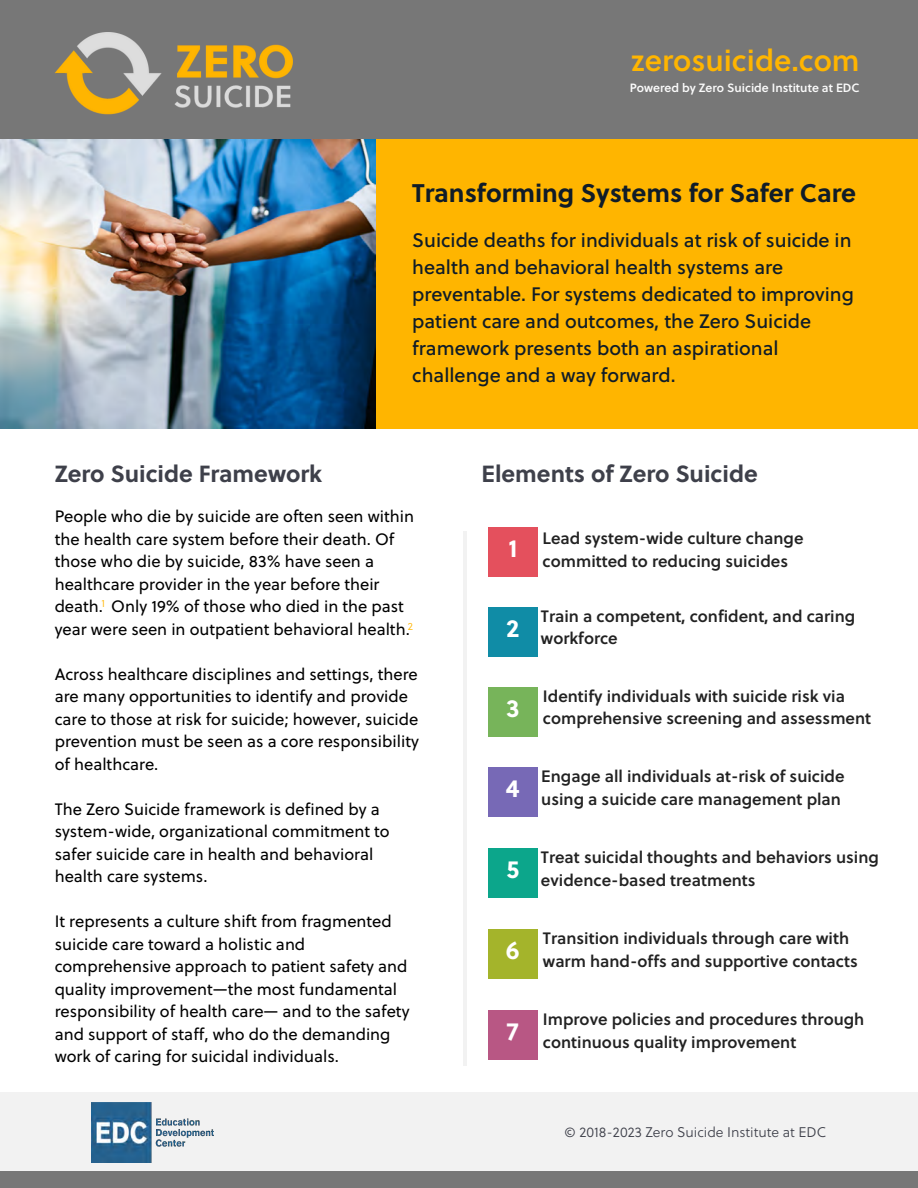
<style>
.page{position:relative;width:918px;height:1188px;background:#fff}
.page>*{position:absolute;margin:0;border:0;box-sizing:border-box;transform-origin:0 0}
.t1{font:30px "Soleil Sb";color:#ffb500}
.t2{font:700 25.5px "Soleil";color:#101c28}
.t3{font:700 24.9px "Soleil";color:#fff}
.t4{font:700 23.4px "Soleil";color:#3e404a}
.t5{font:19.5px/27px "Soleil Bk";color:#101c28}
.t6{font:16.5px/22.5px "Soleil";color:#000}
.t7{font:16.5px/22.5px "Soleil Sb";color:#222}
.t8{font:13.95px "Soleil Lt";color:#3e404a}
.t9{font:12px "Soleil Sb";color:#fbfbfb}
.t10{font:10.5px "Soleil Lt";color:#ffb500}
</style>
<div class="page">
<div style="left:0;top:0;width:918px;height:143px;background:#777"></div>
<div style="left:0;top:139px;width:918px;height:289px;background:#ffb500"></div>
<div style="left:0;top:1093px;width:918px;height:83px;background:#f2f2f2"></div>
<img style="left:92px;top:1103px;width:121px;height:59px">
<img style="left:0;top:139px;width:376px;height:289px">
<hr style="left:463px;top:531px;width:3px;height:535px;background:#f2f2f2">
<div style="left:488px;top:527px;width:50px;height:49px;background:#e4505d"></div>
<div style="left:488px;top:607px;width:50px;height:50px;background:#108ca6"></div>
<div style="left:488px;top:687px;width:50px;height:50px;background:#77b45a"></div>
<div style="left:488px;top:767px;width:50px;height:49px;background:#7769b6"></div>
<div style="left:488px;top:849px;width:50px;height:49px;background:#0ca68b"></div>
<div style="left:488px;top:929px;width:50px;height:49px;background:#a4b42b"></div>
<div style="left:488px;top:1010px;width:50px;height:49px;background:#b85784"></div>
<div style="left:0;top:1171px;width:918px;height:17px;background:#777"></div>
<img style="left:55px;top:32px;width:237px;height:83px">
<h1 class="t1" style="left:631px;top:47px;width:230px">zerosuicide.com</h1>
<p class="t9" style="left:630px;top:82px;width:231px">Powered by Zero Suicide Institute at EDC</p>
<h2 class="t2" style="left:412px;top:181px;width:445px">Transforming Systems for Safer Care</h2>
<p class="t5" style="left:412px;top:229px;width:443px">Suicide deaths for individuals at risk of suicide in health and behavioral health systems are preventable. For systems dedicated to improving patient care and outcomes, the Zero Suicide framework presents both an aspirational challenge and a way forward.</p>
<h3 class="t4" style="left:55px;top:463px;width:269px">Zero Suicide Framework</h3>
<h3 class="t4" style="left:482px;top:463px;width:278px">Elements of Zero Suicide</h3>
<p class="t6" style="left:55px;top:507px;width:361px">People who die by suicide are often seen within the health care system before their death. Of those who die by suicide, 83% have seen a healthcare provider in the year before their death. Only 19% of those who died in the past year were seen in outpatient behavioral health.</p>
<p class="t6" style="left:55px;top:664px;width:366px">Across healthcare disciplines and settings, there are many opportunities to identify and provide care to those at risk for suicide; however, suicide prevention must be seen as a core responsibility of healthcare.</p>
<p class="t6" style="left:55px;top:799px;width:337px">The Zero Suicide framework is defined by a system-wide, organizational commitment to safer suicide care in health and behavioral health care systems.</p>
<p class="t6" style="left:55px;top:912px;width:356px">It represents a culture shift from fragmented suicide care toward a holistic and comprehensive approach to patient safety and quality improvement—the most fundamental responsibility of health care— and to the safety and support of staff, who do the demanding work of caring for suicidal individuals.</p>
<p class="t10" style="left:102px;top:599px;width:5px">1</p>
<p class="t10" style="left:408px;top:621px;width:7px">2</p>
<h3 class="t3" style="left:508px;top:537px;width:10px">1</h3>
<h3 class="t3" style="left:506px;top:617px;width:15px">2</h3>
<h3 class="t3" style="left:506px;top:697px;width:15px">3</h3>
<h3 class="t3" style="left:506px;top:777px;width:15px">4</h3>
<h3 class="t3" style="left:506px;top:858px;width:14px">5</h3>
<h3 class="t3" style="left:506px;top:939px;width:15px">6</h3>
<h3 class="t3" style="left:507px;top:1020px;width:13px">7</h3>
<p class="t7" style="left:543px;top:529px;width:262px">Lead system-wide culture change committed to reducing suicides</p>
<p class="t7" style="left:541px;top:607px;width:316px">Train a competent, confident, and caring workforce</p>
<p class="t7" style="left:543px;top:686px;width:330px">Identify individuals with suicide risk via comprehensive screening and assessment</p>
<p class="t7" style="left:541px;top:767px;width:305px">Engage all individuals at-risk of suicide using a suicide care management plan</p>
<p class="t7" style="left:541px;top:848px;width:340px">Treat suicidal thoughts and behaviors using evidence-based treatments</p>
<p class="t7" style="left:543px;top:929px;width:316px">Transition individuals through care with warm hand-offs and supportive contacts</p>
<p class="t7" style="left:543px;top:1010px;width:323px">Improve policies and procedures through continuous quality improvement</p>
<p class="t8" style="left:565px;top:1126px;width:263px">© 2018-2023 Zero Suicide Institute at EDC</p>
</div>
